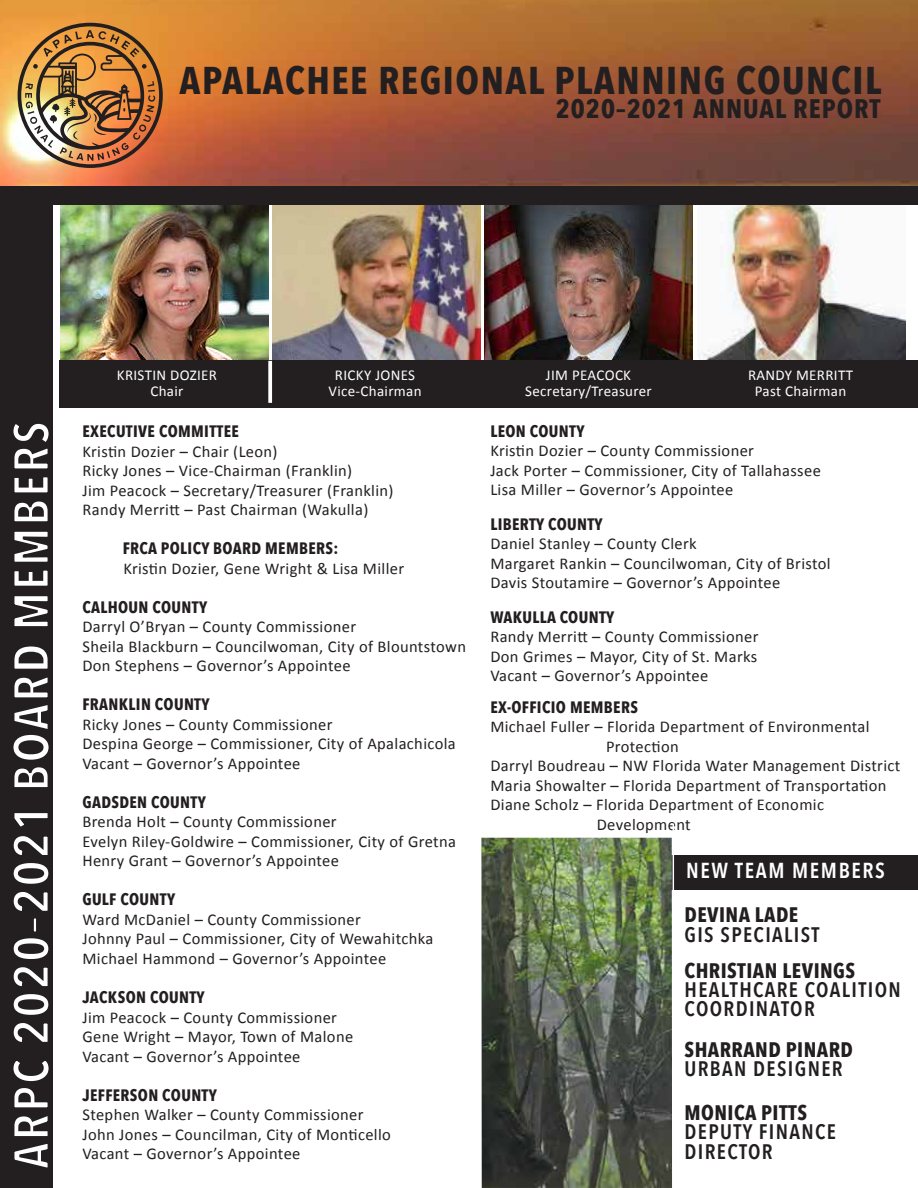
<style>
.page{position:relative;width:918px;height:1188px;background:#fff}
.page>*{position:absolute;margin:0;border:0;box-sizing:border-box;transform-origin:0 0}
.t1{font:700 51px "Avenir Next Condensed";letter-spacing:.02em;color:#fff}
.t2{font:700 38.7px "Avenir Next Condensed";letter-spacing:.04em;color:#231f20}
.t3{font:700 26.7px "Avenir Next Condensed";letter-spacing:.04em;color:#231f20}
.t4{font:600 21.6px "Avenir Next Condensed";letter-spacing:.075em;color:#fff}
.t5{font:600 21px/19.2px "Avenir Next Condensed";letter-spacing:.065em;color:#231f20}
.t6{font:700 21px "Avenir Next Condensed";letter-spacing:.02em;color:#231f20}
.t7{font:16.5px/19.5px "Calibri";letter-spacing:.02em;color:#231f20}
.t8{font:700 16.5px "Avenir Next Condensed";letter-spacing:.02em;color:#231f20}
.t9{font:15px/16.5px "Calibri";letter-spacing:.02em;color:#fff;text-align:center}
</style>
<div class="page">
<img style="left:60px;top:206px;width:208px;height:154px">
<img style="left:272px;top:206px;width:209px;height:154px">
<img style="left:485px;top:206px;width:207px;height:154px">
<img style="left:697px;top:206px;width:208px;height:154px">
<div style="left:59px;top:360px;width:859px;height:47px;background:#231f20"></div>
<div style="left:0;top:191px;width:52px;height:997px;background:#231f20"></div>
<svg style="left:52px;top:1054px;width:1px;height:119px"></svg>
<svg style="left:52px;top:934px;width:1px;height:114px"></svg>
<svg style="left:52px;top:809px;width:1px;height:108px"></svg>
<svg style="left:52px;top:642px;width:1px;height:150px"></svg>
<svg style="left:52px;top:418px;width:1px;height:213px"></svg>
<img style="left:1px;top:0;width:916px;height:187px">
<img style="left:18px;top:23px;width:145px;height:145px">
<div style="left:0;top:187px;width:917px;height:18px;background:#231f20"></div>
<div style="left:487px;top:855px;width:431px;height:34px;background:#231f20"></div>
<svg style="left:268px;top:361px;width:4px;height:42px"></svg>
<img style="left:481px;top:838px;width:191px;height:350px">
<hr style="left:673px;top:824px;width:1px;height:364px;background:#fff">
<h2 class="t2" style="left:180px;top:57px;width:703px">APALACHEE REGIONAL PLANNING COUNCIL</h2>
<h3 class="t3" style="left:556px;top:92px;width:326px">2020–2021 ANNUAL REPORT</h3>
<h1 class="t1" style="left:0;top:1170px;width:750px;rotate:-90deg">ARPC 2020–2021 BOARD MEMBERS</h1>
<p class="t9" style="left:117px;top:366px;width:102px">KRISTIN DOZIER<br>Chair</p>
<p class="t8" style="left:82px;top:422px;width:158px">EXECUTIVE COMMITTEE</p>
<p class="t7" style="left:82px;top:441px;width:313px">Kristin Dozier – Chair (Leon)<br>Ricky Jones – Vice-Chairman (Franklin)<br>Jim Peacock – Secretary/Treasurer (Franklin)<br>Randy Merritt – Past Chairman (Wakulla)</p>
<p class="t8" style="left:123px;top:539px;width:217px">FRCA POLICY BOARD MEMBERS:</p>
<p class="t7" style="left:123px;top:558px;width:282px">Kristin Dozier, Gene Wright &amp; Lisa Miller</p>
<p class="t8" style="left:82px;top:597px;width:126px">CALHOUN COUNTY</p>
<p class="t7" style="left:82px;top:616px;width:385px">Darryl O’Bryan – County Commissioner<br>Sheila Blackburn – Councilwoman, City of Blountstown<br>Don Stephens – Governor’s Appointee</p>
<p class="t8" style="left:82px;top:695px;width:129px">FRANKLIN COUNTY</p>
<p class="t7" style="left:82px;top:714px;width:375px">Ricky Jones – County Commissioner<br>Despina George – Commissioner, City of Apalachicola<br>Vacant – Governor’s Appointee</p>
<p class="t8" style="left:82px;top:792px;width:125px">GADSDEN COUNTY</p>
<p class="t7" style="left:82px;top:811px;width:375px">Brenda Holt – County Commissioner<br>Evelyn Riley-Goldwire – Commissioner, City of Gretna<br>Henry Grant – Governor’s Appointee</p>
<p class="t8" style="left:82px;top:890px;width:94px">GULF COUNTY</p>
<p class="t7" style="left:82px;top:909px;width:352px">Ward McDaniel – County Commissioner<br>Johnny Paul – Commissioner, City of Wewahitchka<br>Michael Hammond – Governor’s Appointee</p>
<p class="t8" style="left:82px;top:987px;width:124px">JACKSON COUNTY</p>
<p class="t7" style="left:82px;top:1007px;width:272px">Jim Peacock – County Commissioner<br>Gene Wright – Mayor, Town of Malone<br>Vacant – Governor’s Appointee</p>
<p class="t8" style="left:82px;top:1085px;width:136px">JEFFERSON COUNTY</p>
<p class="t7" style="left:82px;top:1104px;width:310px">Stephen Walker – County Commissioner<br>John Jones – Councilman, City of Monticello<br>Vacant – Governor’s Appointee</p>
<p class="t9" style="left:329px;top:366px;width:95px">RICKY JONES<br>Vice-Chairman</p>
<p class="t9" style="left:525px;top:366px;width:128px">JIM PEACOCK<br>Secretary/Treasurer</p>
<p class="t9" style="left:748px;top:366px;width:107px">RANDY MERRITT<br>Past Chairman</p>
<p class="t8" style="left:490px;top:421px;width:96px">LEON COUNTY</p>
<p class="t7" style="left:490px;top:440px;width:332px">Kristin Dozier – County Commissioner<br>Jack Porter – Commissioner, City of Tallahassee<br>Lisa Miller – Governor’s Appointee</p>
<p class="t8" style="left:490px;top:514px;width:114px">LIBERTY COUNTY</p>
<p class="t7" style="left:490px;top:533px;width:342px">Daniel Stanley – County Clerk<br>Margaret Rankin – Councilwoman, City of Bristol<br>Davis Stoutamire – Governor’s Appointee</p>
<p class="t8" style="left:490px;top:607px;width:126px">WAKULLA COUNTY</p>
<p class="t7" style="left:490px;top:626px;width:270px;text-align:justify">Randy Merritt – County Commissioner Don Grimes – Mayor, City of St. Marks Vacant – Governor’s Appointee</p>
<p class="t8" style="left:490px;top:697px;width:149px">EX-OFFICIO MEMBERS</p>
<p class="t7" style="left:490px;top:716px;width:381px">Michael Fuller – Florida Department of Environmental</p>
<p class="t7" style="left:606px;top:736px;width:74px">Protection</p>
<p class="t7" style="left:490px;top:755px;width:412px">Darryl Boudreau – NW Florida Water Management District</p>
<p class="t7" style="left:490px;top:775px;width:398px">Maria Showalter – Florida Department of Transportation</p>
<p class="t7" style="left:490px;top:794px;width:335px">Diane Scholz – Florida Department of Economic</p>
<p class="t7" style="left:597px;top:814px;width:95px">Development</p>
<h3 class="t4" style="left:686px;top:852px;width:200px">NEW TEAM MEMBERS</h3>
<p class="t6" style="left:685px;top:902px;width:115px">DEVINA LADE</p>
<p class="t5" style="left:685px;top:924px;width:136px">GIS SPECIALIST</p>
<p class="t6" style="left:685px;top:957px;width:172px">CHRISTIAN LEVINGS</p>
<p class="t5" style="left:685px;top:979px;width:218px">HEALTHCARE COALITION<br>COORDINATOR</p>
<p class="t6" style="left:685px;top:1037px;width:170px">SHARRAND PINARD</p>
<p class="t5" style="left:685px;top:1059px;width:160px">URBAN DESIGNER</p>
<p class="t6" style="left:685px;top:1100px;width:124px">MONICA PITTS</p>
<p class="t5" style="left:685px;top:1122px;width:153px">DEPUTY FINANCE<br>DIRECTOR</p>
</div>
